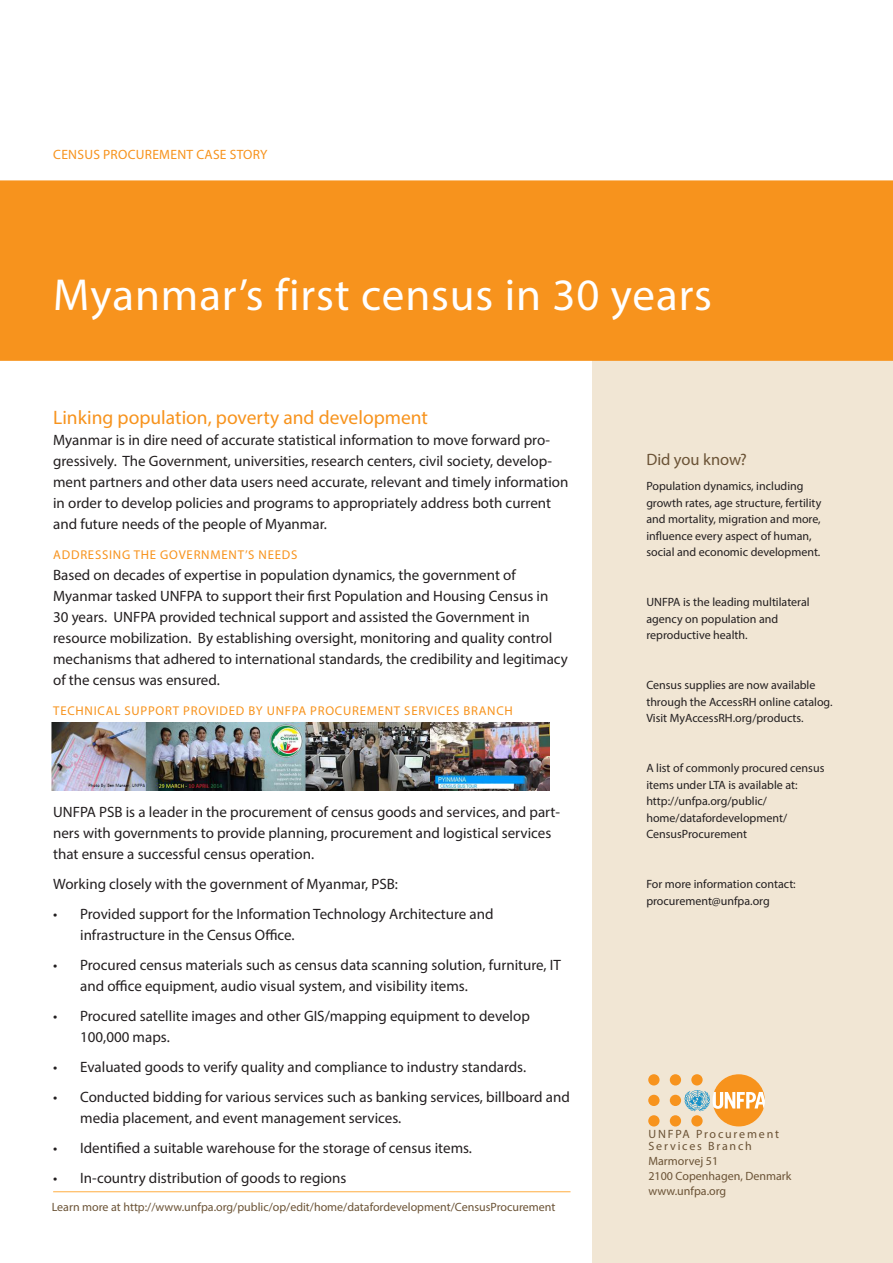
<style>
.page{position:relative;width:893px;height:1263px;background:#fff}
.page>*{position:absolute;margin:0;border:0;box-sizing:border-box;transform-origin:0 0}
.Header__Title{font:45px "Myriad Pro";letter-spacing:.02em;color:#fff}
.Body__Subhead_Level{font:19.5px "Myriad Pro";color:#f7931d}
.Sidebar__Header{font:16.5px "Myriad Pro";color:#6b5336}
.Body__Text{font:15px/21px "Myriad Pro";color:#231f20}
.Header__Page_Identif{font:13.5px "Myriad Pro";letter-spacing:.02em;color:#f7931d}
.Body__Subhead_Level-2{font:12.75px "Myriad Pro";letter-spacing:.06em;color:#f7931d}
.Sidebar__Text{font:12px/16.5px "Myriad Pro";color:#231f20}
.t1{font:12px/15px "Myriad Pro";color:#6b5336}
.t2{font:12px/12px "Myriad Pro";letter-spacing:.15em;color:#6b5336}
</style>
<div class="page">
<div style="left:592px;top:359px;width:301px;height:904px;background:#f1e6d4"></div>
<div style="left:0;top:180px;width:893px;height:181px;background:#f7931d"></div>
<div style="left:670px;top:1095px;width:11px;height:11px;background:#f7931d;border-radius:50%"></div>
<div style="left:670px;top:1115px;width:11px;height:11px;background:#f7931d;border-radius:50%"></div>
<div style="left:670px;top:1074px;width:11px;height:11px;background:#f7931d;border-radius:50%"></div>
<div style="left:648px;top:1095px;width:11px;height:11px;background:#f7931d;border-radius:50%"></div>
<div style="left:648px;top:1115px;width:11px;height:11px;background:#f7931d;border-radius:50%"></div>
<div style="left:648px;top:1074px;width:11px;height:11px;background:#f7931d;border-radius:50%"></div>
<svg style="left:684px;top:1074px;width:81px;height:52px"></svg>
<hr style="left:53px;top:1191px;width:517px;height:1px;background:#ffad40">
<img style="left:51px;top:723px;width:498px;height:67px">
<p class="Header__Page_Identif" style="left:53px;top:146px;width:216px">CENSUS PROCUREMENT CASE STORY</p>
<p class="Header__Title" style="left:53px;top:268px;width:660px">Myanmar’s first census in 30 years</p>
<p class="Body__Subhead_Level" style="left:53px;top:405px;width:376px">Linking population, poverty and development</p>
<p class="Body__Text" style="left:53px;top:429px;width:517px">Myanmar is in dire need of accurate statistical information to move forward pro&shy;gressively. The Government, universities, research centers, civil society, develop&shy;ment partners and other data users need accurate, relevant and timely information in order to develop policies and programs to appropriately address both current and future needs of the people of Myanmar.</p>
<p class="Body__Subhead_Level-2" style="left:53px;top:546px;width:246px">ADDRESSING THE GOVERNMENT’S NEEDS</p>
<p class="Body__Text" style="left:53px;top:564px;width:516px">Based on decades of expertise in population dynamics, the government of Myanmar tasked UNFPA to support their first Population and Housing Census in<br>30 years. UNFPA provided technical support and assisted the Government in resource mobilization. By establishing oversight, monitoring and quality control mechanisms that adhered to international standards, the credibility and legitimacy of the census was ensured.</p>
<p class="Body__Subhead_Level-2" style="left:53px;top:702px;width:461px">TECHNICAL SUPPORT PROVIDED BY UNFPA PROCUREMENT SERVICES BRANCH</p>
<p class="Body__Text" style="left:53px;top:801px;width:508px">UNFPA PSB is a leader in the procurement of census goods and services, and part&shy;ners with governments to provide planning, procurement and logistical services that ensure a successful census operation.</p>
<p class="Body__Text" style="left:53px;top:873px;width:346px">Working closely with the government of Myanmar, PSB:</p>
<p class="Body__Text" style="left:80px;top:903px;width:415px;text-indent:-27px">• Provided support for the Information Technology Architecture and infrastructure in the Census Office.</p>
<p class="Body__Text" style="left:80px;top:954px;width:482px;text-indent:-27px">• Procured census materials such as census data scanning solution, furniture, IT and office equipment, audio visual system, and visibility items.</p>
<p class="Body__Text" style="left:80px;top:1005px;width:451px;text-indent:-27px">• Procured satellite images and other GIS/mapping equipment to develop<br>100,000 maps.</p>
<p class="Body__Text" style="left:53px;top:1056px;width:474px">• Evaluated goods to verify quality and compliance to industry standards.</p>
<p class="Body__Text" style="left:80px;top:1086px;width:491px;text-indent:-27px">• Conducted bidding for various services such as banking services, billboard and media placement, and event management services.</p>
<p class="Body__Text" style="left:53px;top:1137px;width:420px">• Identified a suitable warehouse for the storage of census items.</p>
<p class="Body__Text" style="left:53px;top:1167px;width:295px">• In-country distribution of goods to regions</p>
<p class="t1" style="left:52px;top:1199px;width:505px">Learn more at http://www.unfpa.org/public/op/edit/home/datafordevelopment/CensusProcurement</p>
<p class="Sidebar__Header" style="left:646px;top:449px;width:102px">Did you know?</p>
<p class="Sidebar__Text" style="left:646px;top:478px;width:176px">Population dynamics, including growth rates, age structure, fertility and mortality, migration and more, influence every aspect of human, social and economic development.</p>
<p class="Sidebar__Text" style="left:646px;top:594px;width:165px">UNFPA is the leading multilateral agency on population and reproductive health.</p>
<p class="Sidebar__Text" style="left:646px;top:677px;width:188px">Census supplies are now available through the AccessRH online catalog.<br>Visit MyAccessRH.org/products.</p>
<p class="Sidebar__Text" style="left:646px;top:760px;width:180px">A list of commonly procured census items under LTA is available at: http://unfpa.org/public/ home/datafordevelopment/<br>CensusProcurement</p>
<p class="Sidebar__Text" style="left:646px;top:876px;width:151px">For more information contact: procurement@unfpa.org</p>
<p class="t2" style="left:648px;top:1127px;width:132px">UNFPA Procurement<br>Services Branch</p>
<p class="t1" style="left:648px;top:1153px;width:145px">Marmorvej 51<br>2100 Copenhagen, Denmark www.unfpa.org</p>
</div>
